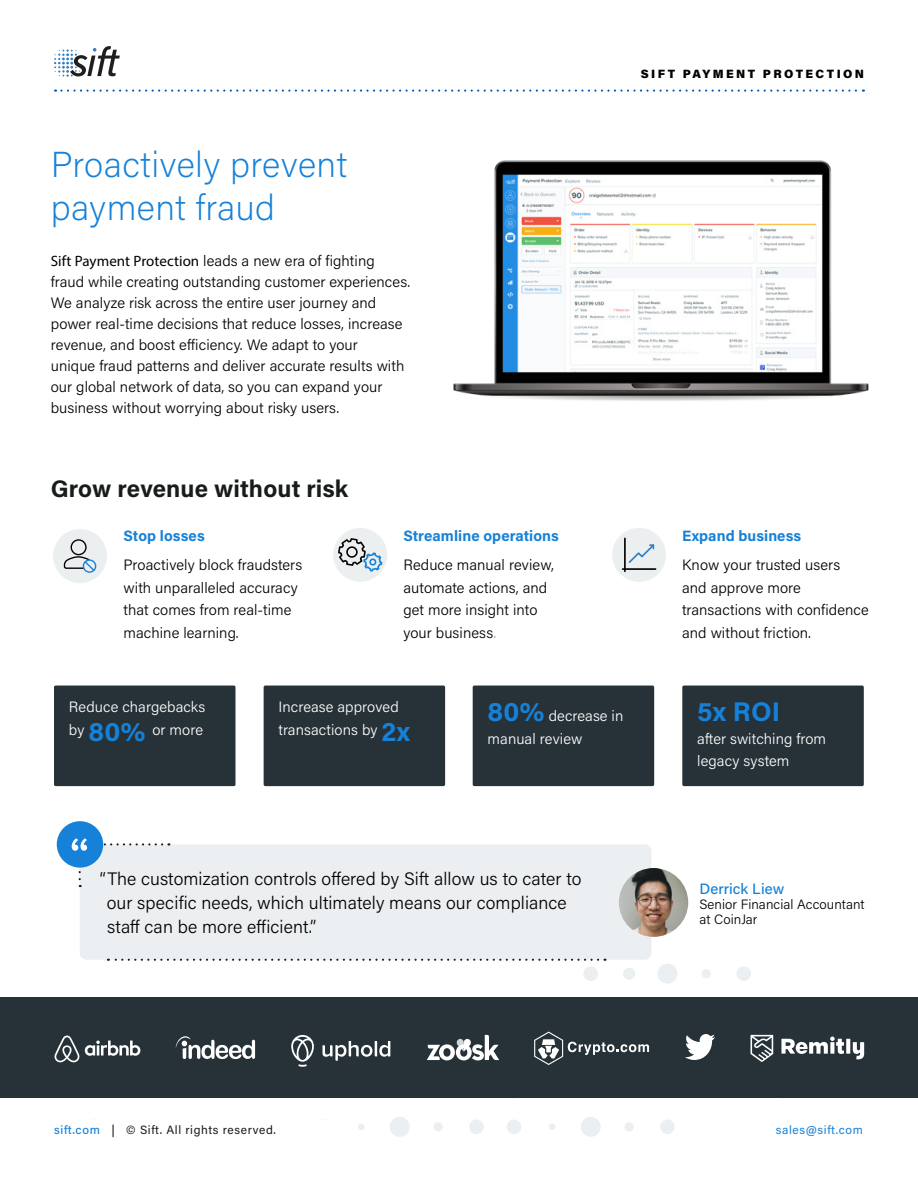
<style>
.page{position:relative;width:918px;height:1188px;background:#fff}
.page>*{position:absolute;margin:0;border:0;box-sizing:border-box;transform-origin:0 0}
.t1{font:200 36px/43.2px "Acumin Pro";letter-spacing:.01em;color:#1681d8}
.t2{font:700 27px "Acumin Pro";color:#1681d8}
.t3{font:700 24px "Acumin Pro";letter-spacing:.005em;color:#181b1c}
.t4{font:300 18px/24px "Acumin Pro";letter-spacing:.005em;color:#000}
.t5{font:300 15px/22.5px "Acumin Pro";letter-spacing:.005em;color:#000}
.t6{font:300 15px/22.5px "Acumin Pro";letter-spacing:.005em;color:#fff}
.t7{font:700 15px "Acumin Pro";letter-spacing:.005em;color:#1681d8}
.t8{font:500 15px "Acumin Pro";letter-spacing:.005em;color:#1681d8}
.t9{font:300 13.5px/15px "Acumin Pro";letter-spacing:.005em;color:#000}
.t10{font:12px "Acumin Pro";letter-spacing:.05em;color:#181b1c}
.t11{font:900 12px "Acumin Pro";letter-spacing:.2em;color:#000}
.t12{font:12px "Acumin Pro";letter-spacing:.05em;color:#1681d8}
.s1{font-family:"Myriad Pro";font-weight:400}
.s2{color:#90a4ae}
.s3{font-weight:700;font-size:27px;color:#1681d8}
.s4{font-weight:500;color:#1681d8}
.s5{font-weight:500}
</style>
<div class="page">
<div style="left:85px;top:1118px;width:17px;height:18px;background:#fefefe;border:2px solid #fff;border-radius:50%"></div>
<div style="left:158px;top:1115px;width:24px;height:24px;background:#fff;border:6px solid #fff;border-radius:50%"></div>
<div style="left:432px;top:1121px;width:12px;height:12px;background:#eceff1;border:2px solid #fff;border-radius:50%"></div>
<div style="left:468px;top:1118px;width:17px;height:18px;background:#eceff1;border:2px solid #fff;border-radius:50%"></div>
<div style="left:238px;top:1117px;width:19px;height:19px;background:#fff;border:6px solid #fff;border-radius:50%"></div>
<div style="left:314px;top:1118px;width:18px;height:18px;background:#fefefe;border:2px solid #fff;border-radius:50%"></div>
<div style="left:357px;top:1122px;width:9px;height:10px;background:#eceff1;border:2px solid #fff;border-radius:50%"></div>
<svg style="left:272px;top:1097px;width:66px;height:1px"></svg>
<div style="left:388px;top:1115px;width:23px;height:23px;background:#eceff1;border:2px solid #fff;border-radius:50%"></div>
<div style="left:617px;top:962px;width:24px;height:24px;background:#eceff1;border:6px solid #fff;border-radius:50%"></div>
<div style="left:623px;top:1121px;width:12px;height:12px;background:#eceff1;border:2px solid #fff;border-radius:50%"></div>
<div style="left:656px;top:962px;width:23px;height:23px;background:#eceff1;border:2px solid #fff;border-radius:50%"></div>
<div style="left:659px;top:1118px;width:17px;height:18px;background:#eceff1;border:2px solid #fff;border-radius:50%"></div>
<div style="left:505px;top:1118px;width:18px;height:18px;background:#eceff1;border:2px solid #fff;border-radius:50%"></div>
<div style="left:548px;top:1122px;width:9px;height:10px;background:#eceff1;border:2px solid #fff;border-radius:50%"></div>
<div style="left:582px;top:965px;width:18px;height:18px;background:#eceff1;border:2px solid #fff;border-radius:50%"></div>
<svg style="left:502px;top:1077px;width:23px;height:23px"></svg>
<div style="left:579px;top:1115px;width:23px;height:23px;background:#eceff1;border:2px solid #fff;border-radius:50%"></div>
<div style="left:700px;top:968px;width:12px;height:12px;background:#eceff1;border:2px solid #fff;border-radius:50%"></div>
<div style="left:735px;top:965px;width:18px;height:18px;background:#eceff1;border:2px solid #fff;border-radius:50%"></div>
<svg style="left:771px;top:1077px;width:23px;height:23px"></svg>
<div style="left:42px;top:1120px;width:289px;height:23px;background:#fff"></div>
<div style="left:0;top:997px;width:918px;height:100px;background:#263238"></div>
<div style="left:80px;top:844px;width:571px;height:116px;background:#eceff1;border-radius:7px"></div>
<svg style="left:108px;top:959px;width:490px;height:2px"></svg>
<img style="left:619px;top:868px;width:69px;height:69px;border-radius:35px">
<div style="left:57px;top:821px;width:46px;height:47px;background:#1681d8;border-radius:50%"></div>
<svg style="left:72px;top:838px;width:90px;height:41px"></svg>
<div style="left:333px;top:528px;width:54px;height:54px;background:#eceff0;border-radius:50%"></div>
<div style="left:612px;top:528px;width:54px;height:54px;background:#eceff0;border-radius:50%"></div>
<div style="left:53px;top:529px;width:54px;height:54px;background:#eceff0;border-radius:50%"></div>
<div style="left:54px;top:686px;width:181px;height:100px;background:#263238;border-radius:2px"></div>
<div style="left:473px;top:686px;width:181px;height:100px;background:#263238;border-radius:2px"></div>
<div style="left:264px;top:686px;width:181px;height:100px;background:#263238;border-radius:2px"></div>
<div style="left:682px;top:686px;width:182px;height:100px;background:#263238;border-radius:2px"></div>
<div style="left:71px;top:539px;width:16px;height:16px;border:1px solid #030303;border-radius:50%"></div>
<div style="left:83px;top:559px;width:13px;height:14px;border:1px solid #1681d8;border-radius:50%"></div>
<svg style="left:64px;top:556px;width:32px;height:16px"></svg>
<svg style="left:338px;top:538px;width:44px;height:34px"></svg>
<hr style="left:624px;top:538px;width:2px;height:33px;background:#030303">
<hr style="left:623px;top:568px;width:33px;height:2px;background:#030303">
<svg style="left:628px;top:544px;width:27px;height:19px"></svg>
<svg style="left:176px;top:1036px;width:79px;height:23px"></svg>
<svg style="left:427px;top:1035px;width:72px;height:25px"></svg>
<svg style="left:685px;top:1034px;width:30px;height:26px"></svg>
<svg style="left:55px;top:1036px;width:85px;height:26px"></svg>
<svg style="left:322px;top:1041px;width:68px;height:20px"></svg>
<svg style="left:291px;top:1035px;width:23px;height:32px"></svg>
<svg style="left:751px;top:1035px;width:113px;height:27px"></svg>
<svg style="left:534px;top:1032px;width:115px;height:33px"></svg>
<img style="left:453px;top:160px;width:416px;height:241px">
<svg style="left:54px;top:46px;width:66px;height:31px"></svg>
<svg style="left:55px;top:90px;width:809px;height:2px"></svg>
<h1 class="t1" style="left:51px;top:141px;width:298px">Proactively prevent payment fraud</h1>
<p class="t5" style="left:51px;top:250px;width:361px;line-height:21px"><span class="s1">Sift Payment Protection</span> leads a new era of fighting fraud while creating outstanding customer experiences.<br>We analyze risk across the entire user journey and power real-time decisions that reduce losses, increase revenue, and boost efficiency. We adapt to your<br>unique fraud patterns and deliver accurate results with our global network of data, so you can expand your business without worrying about risky users.</p>
<h3 class="t3" style="left:51px;top:471px;width:299px">Grow revenue without risk</h3>
<p class="t7" style="left:124px;top:525px;width:83px">Stop losses</p>
<p class="t5" style="left:124px;top:553px;width:180px">Proactively block fraudsters with unparalleled accuracy that comes from real-time machine learning.</p>
<p class="t7" style="left:403px;top:525px;width:157px">Streamline operations</p>
<p class="t5" style="left:403px;top:553px;width:152px">Reduce manual review, automate actions, and get more insight into your business<span class="s2">.</span></p>
<p class="t11" style="left:641px;top:65px;width:225px">SIFT PAYMENT PROTECTION</p>
<p class="t7" style="left:682px;top:525px;width:121px">Expand business</p>
<p class="t5" style="left:682px;top:553px;width:188px">Know your trusted users<br>and approve more transactions with confidence and without friction.</p>
<p class="t6" style="left:279px;top:695px;width:133px">Increase approved transactions by <span class="s3">2x</span></p>
<h2 class="t2" style="left:697px;top:693px;width:85px">5x ROI</h2>
<p class="t6" style="left:69px;top:695px;width:138px">Reduce chargebacks by <span class="s3">80%</span> or more</p>
<p class="t6" style="left:488px;top:704px;width:137px"><span class="s3">80%</span> decrease in manual review</p>
<p class="t6" style="left:697px;top:727px;width:130px">after switching from legacy system</p>
<p class="t4" style="left:107px;top:866px;width:476px;text-indent:-7px">“The customization controls offered by Sift allow us to cater to our specific needs, which ultimately means our compliance staff can be more efficient.”</p>
<p class="t8" style="left:699px;top:878px;width:86px">Derrick Liew</p>
<p class="t9" style="left:699px;top:896px;width:167px">Senior Financial Accountant at CoinJar</p>
<p class="t10" style="left:54px;top:1121px;width:224px"><span class="s4">sift.com</span> <span class="s5">|</span> © Sift. All rights reserved.</p>
<p class="t12" style="left:776px;top:1121px;width:89px">sales@sift.com</p>
</div>
